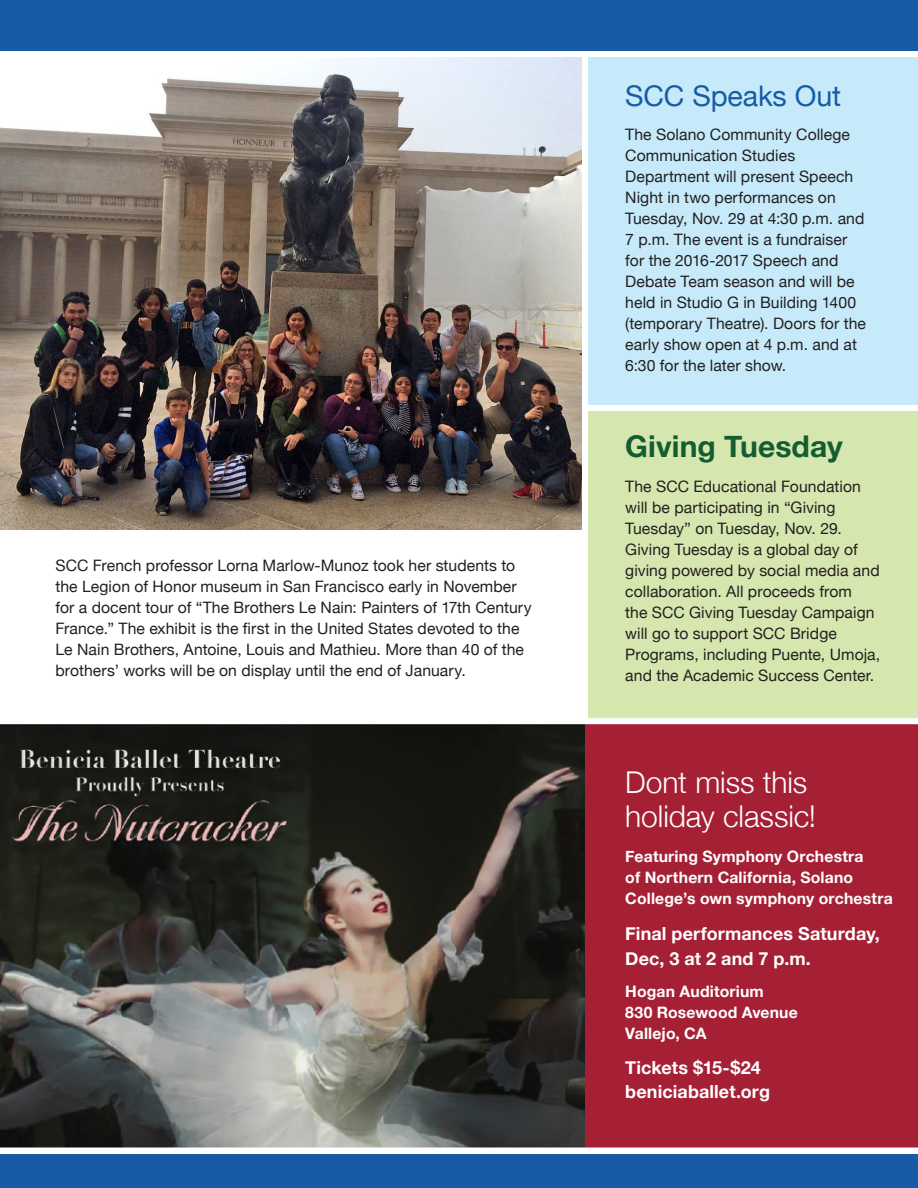
<style>
.page{position:relative;width:918px;height:1188px;background:#fff}
.page>*{position:absolute;margin:0;border:0;box-sizing:border-box;transform-origin:0 0}
.headline{font:300 30px/34.5px "Helvetica Neue";letter-spacing:-.005em;color:#fff}
.headline-2{font:700 30px "Helvetica Neue";letter-spacing:.005em;color:#135d30}
.headline-3{font:28.5px "Helvetica Neue";color:#175ba6}
.Helvetica_body{font:700 18px/25.5px "Helvetica Neue";letter-spacing:.005em;color:#fff}
.Helvetica_body-2{font:15.75px/21px "Helvetica Neue";letter-spacing:.005em;color:#231f20}
.Helvetica_body-3{font:700 15.75px/21px "Helvetica Neue";letter-spacing:.01em;color:#fff}
</style>
<div class="page">
<div style="left:585px;top:407px;width:333px;height:320px;background:#d5e6ae"></div>
<img style="left:0;top:57px;width:582px;height:472px">
<div style="left:571px;top:723px;width:347px;height:427px;background:#a62035"></div>
<img style="left:0;top:724px;width:585px;height:424px">
<div style="left:585px;top:54px;width:333px;height:353px;background:#c6eafa"></div>
<div style="left:0;top:0;width:918px;height:54px;background:#175ba6"></div>
<div style="left:0;top:1154px;width:918px;height:34px;background:#175ba6"></div>
<div style="left:0;top:51px;width:918px;height:6px;background:#fff"></div>
<div style="left:0;top:1148px;width:918px;height:6px;background:#fff"></div>
<div style="left:582px;top:54px;width:6px;height:669px;background:#fff"></div>
<div style="left:583px;top:405px;width:335px;height:6px;background:#fff"></div>
<div style="left:0;top:718px;width:918px;height:6px;background:#fff"></div>
<p class="Helvetica_body-2" style="left:56px;top:556px;width:478px">SCC French professor Lorna Marlow-Munoz took her students to the Legion of Honor museum in San Francisco early in November for a docent tour of “The Brothers Le Nain: Painters of 17th Century France.” The exhibit is the first in the United States devoted to the Le Nain Brothers, Antoine, Louis and Mathieu. More than 40 of the brothers’ works will be on display until the end of January.</p>
<p class="headline-3" style="left:625px;top:75px;width:217px">SCC Speaks Out</p>
<p class="Helvetica_body-2" style="left:625px;top:125px;width:242px">The Solano Community College<br>Communication Studies<br>Department will present Speech<br>Night in two performances on<br>Tuesday, Nov. 29 at 4:30 p.m. and<br>7 p.m. The event is a fundraiser for the 2016-2017 Speech and<br>Debate Team season and will be held in Studio G in Building 1400 (temporary Theatre). Doors for the early show open at 4 p.m. and at<br>6:30 for the later show.</p>
<p class="headline-2" style="left:625px;top:423px;width:219px">Giving Tuesday</p>
<p class="Helvetica_body-2" style="left:625px;top:477px;width:256px">The SCC Educational Foundation will be participating in “Giving<br>Tuesday” on Tuesday, Nov. 29.<br>Giving Tuesday is a global day of giving powered by social media and collaboration. All proceeds from<br>the SCC Giving Tuesday Campaign will go to support SCC Bridge<br>Programs, including Puente, Umoja, and the Academic Success Center.</p>
<p class="headline" style="left:625px;top:762px;width:192px">Dont miss this holiday classic!</p>
<p class="Helvetica_body-3" style="left:625px;top:846px;width:269px">Featuring Symphony Orchestra<br>of Northern California, Solano<br>College’s own symphony orchestra</p>
<p class="Helvetica_body" style="left:625px;top:921px;width:256px">Final performances Saturday,<br>Dec, 3 at 2 and 7 p.m.</p>
<p class="Helvetica_body-3" style="left:625px;top:981px;width:174px">Hogan Auditorium<br>830 Rosewood Avenue<br>Vallejo, CA</p>
<p class="Helvetica_body" style="left:625px;top:1056px;width:146px;line-height:24px">Tickets $15-$24 beniciaballet.org</p>
</div>
